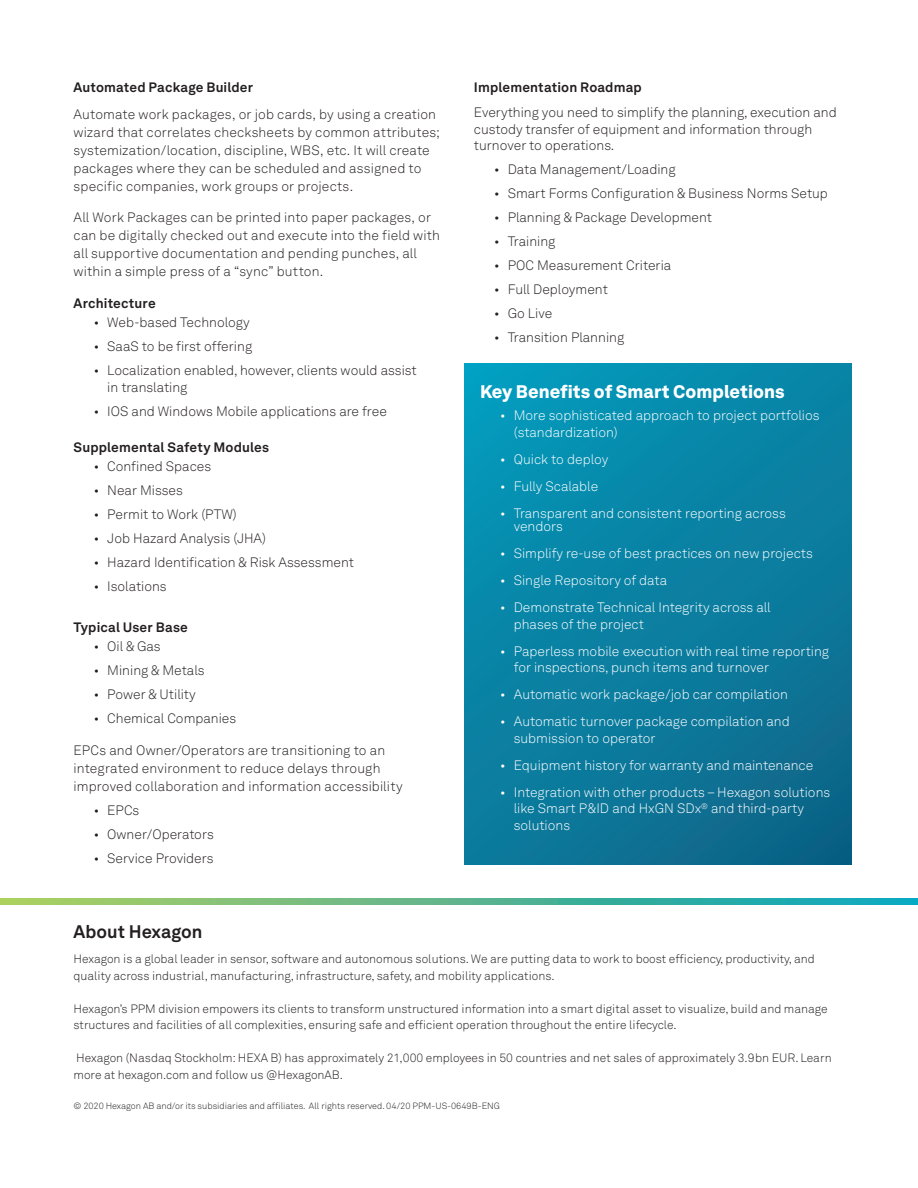
<style>
.page{position:relative;width:918px;height:1188px;background:#fff}
.page>*{position:absolute;margin:0;border:0;box-sizing:border-box;transform-origin:0 0}
.CS-Header2{font:900 18px "Hexagon Akkurat";color:#fff}
.CS-Header2-2{font:700 18px "Hexagon Akkurat";letter-spacing:-.005em;color:#231f20}
.Body_Copy{font:300 13.5px/18px "Hexagon Akkurat";color:#231f20}
.t1{font:300 13.5px/16.5px "Hexagon Akkurat";color:#fff}
.Bullets{font:300 13.5px/16.5px "Hexagon Akkurat";color:#231f20}
.CS-Subheader2{font:700 13.5px "Hexagon Akkurat";letter-spacing:.01em;color:#231f20}
.Boilerplate_Copy{font:12px/16.5px "Akkurat Light Pro";color:#231f20}
.Copyright{font:9px "Akkurat Light Pro";color:#231f20}
</style>
<div class="page">
<svg style="left:0;top:898px;width:918px;height:6px;background:#5ab78e"></svg>
<div style="left:465px;top:363px;width:386px;height:501px;background:linear-gradient(to bottom,#0691b3,#0e6e90)"></div>
<p class="CS-Subheader2" style="left:74px;top:76px;width:181px">Automated Package Builder</p>
<p class="Body_Copy" style="left:74px;top:104px;width:368px">Automate work packages, or job cards, by using a creation wizard that correlates checksheets by common attributes; systemization/location, discipline, WBS, etc. It will create packages where they can be scheduled and assigned to specific companies, work groups or projects.</p>
<p class="Body_Copy" style="left:74px;top:208px;width:368px">All Work Packages can be printed into paper packages, or can be digitally checked out and execute into the field with all supportive documentation and pending punches, all within a simple press of a “sync” button.</p>
<p class="CS-Subheader2" style="left:74px;top:292px;width:84px">Architecture</p>
<p class="Body_Copy" style="left:94px;top:313px;width:158px">• Web-based Technology</p>
<p class="Body_Copy" style="left:94px;top:337px;width:160px">• SaaS to be first offering</p>
<p class="Body_Copy" style="left:107px;top:362px;width:311px;line-height:16.5px;text-indent:-13px">• Localization enabled, however, clients would assist in translating</p>
<p class="Body_Copy" style="left:94px;top:401px;width:295px">• IOS and Windows Mobile applications are free</p>
<p class="CS-Subheader2" style="left:74px;top:436px;width:197px">Supplemental Safety Modules</p>
<p class="Body_Copy" style="left:94px;top:457px;width:119px">• Confined Spaces</p>
<p class="Body_Copy" style="left:94px;top:481px;width:91px">• Near Misses</p>
<p class="Body_Copy" style="left:94px;top:505px;width:144px">• Permit to Work (PTW)</p>
<p class="Body_Copy" style="left:94px;top:529px;width:174px">• Job Hazard Analysis (JHA)</p>
<p class="Body_Copy" style="left:94px;top:553px;width:262px">• Hazard Identification &amp; Risk Assessment</p>
<p class="Body_Copy" style="left:94px;top:577px;width:74px">• Isolations</p>
<p class="CS-Subheader2" style="left:74px;top:616px;width:116px">Typical User Base</p>
<p class="Body_Copy" style="left:94px;top:637px;width:68px">• Oil &amp; Gas</p>
<p class="Body_Copy" style="left:94px;top:661px;width:112px">• Mining &amp; Metals</p>
<p class="Body_Copy" style="left:94px;top:685px;width:103px">• Power &amp; Utility</p>
<p class="Body_Copy" style="left:94px;top:709px;width:144px">• Chemical Companies</p>
<p class="Body_Copy" style="left:74px;top:740px;width:331px">EPCs and Owner/Operators are transitioning to an integrated environment to reduce delays through improved collaboration and information accessibility</p>
<p class="Body_Copy" style="left:94px;top:800px;width:47px">• EPCs</p>
<p class="Body_Copy" style="left:94px;top:824px;width:121px">• Owner/Operators</p>
<p class="Body_Copy" style="left:94px;top:848px;width:121px">• Service Providers</p>
<p class="CS-Subheader2" style="left:474px;top:76px;width:169px">Implementation Roadmap</p>
<p class="Bullets" style="left:474px;top:104px;width:364px">Everything you need to simplify the planning, execution and custody transfer of equipment and information through turnover to operations.</p>
<p class="Body_Copy" style="left:494px;top:160px;width:183px">• Data Management/Loading</p>
<p class="Body_Copy" style="left:494px;top:184px;width:335px">• Smart Forms Configuration &amp; Business Norms Setup</p>
<p class="Body_Copy" style="left:494px;top:208px;width:219px">• Planning &amp; Package Development</p>
<p class="Body_Copy" style="left:494px;top:232px;width:63px">• Training</p>
<p class="Body_Copy" style="left:494px;top:256px;width:179px">• POC Measurement Criteria</p>
<p class="Body_Copy" style="left:494px;top:280px;width:115px">• Full Deployment</p>
<p class="Body_Copy" style="left:494px;top:304px;width:60px">• Go Live</p>
<p class="Body_Copy" style="left:494px;top:328px;width:132px">• Transition Planning</p>
<p class="CS-Header2" style="left:480px;top:377px;width:306px">Key Benefits of Smart Completions</p>
<p class="t1" style="left:514px;top:407px;width:307px;text-indent:-14px">• More sophisticated approach to project portfolios (standardization)</p>
<p class="t1" style="left:500px;top:450px;width:110px">• Quick to deploy</p>
<p class="t1" style="left:500px;top:477px;width:100px">• Fully Scalable</p>
<p class="t1" style="left:514px;top:506px;width:274px;line-height:13.5px;text-indent:-14px">• Transparent and consistent reporting across vendors</p>
<p class="t1" style="left:500px;top:545px;width:314px">• Simplify re-use of best practices on new projects</p>
<p class="t1" style="left:500px;top:572px;width:168px">• Single Repository of data</p>
<p class="t1" style="left:514px;top:599px;width:258px;text-indent:-14px">• Demonstrate Technical Integrity across all phases of the project</p>
<p class="t1" style="left:514px;top:642px;width:317px;text-indent:-14px">• Paperless mobile execution with real time reporting for inspections, punch items and turnover</p>
<p class="t1" style="left:500px;top:686px;width:289px">• Automatic work package/job car compilation</p>
<p class="t1" style="left:514px;top:713px;width:278px;text-indent:-14px">• Automatic turnover package compilation and submission to operator</p>
<p class="t1" style="left:500px;top:756px;width:315px">• Equipment history for warranty and maintenance</p>
<p class="t1" style="left:514px;top:783px;width:318px;text-indent:-14px">• Integration with other products – Hexagon solutions like Smart P&amp;ID and HxGN SDx<sup>®</sup> and third-party solutions</p>
<p class="CS-Header2-2" style="left:74px;top:917px;width:130px">About Hexagon</p>
<p class="Boilerplate_Copy" style="left:74px;top:951px;width:743px">Hexagon is a global leader in sensor, software and autonomous solutions. We are putting data to work to boost efficiency, productivity, and quality across industrial, manufacturing, infrastructure, safety, and mobility applications.</p>
<p class="Boilerplate_Copy" style="left:74px;top:1000px;width:756px">Hexagon’s PPM division empowers its clients to transform unstructured information into a smart digital asset to visualize, build and manage structures and facilities of all complexities, ensuring safe and efficient operation throughout the entire lifecycle.</p>
<p class="Boilerplate_Copy" style="left:74px;top:1050px;width:760px">Hexagon (Nasdaq Stockholm: HEXA B) has approximately 21,000 employees in 50 countries and net sales of approximately 3.9bn EUR. Learn more at hexagon.com and follow us @HexagonAB.</p>
<p class="Copyright" style="left:74px;top:1100px;width:428px">© 2020 Hexagon AB and/or its subsidiaries and affiliates. All rights reserved. 04/20 PPM-US-0649B-ENG</p>
</div>
